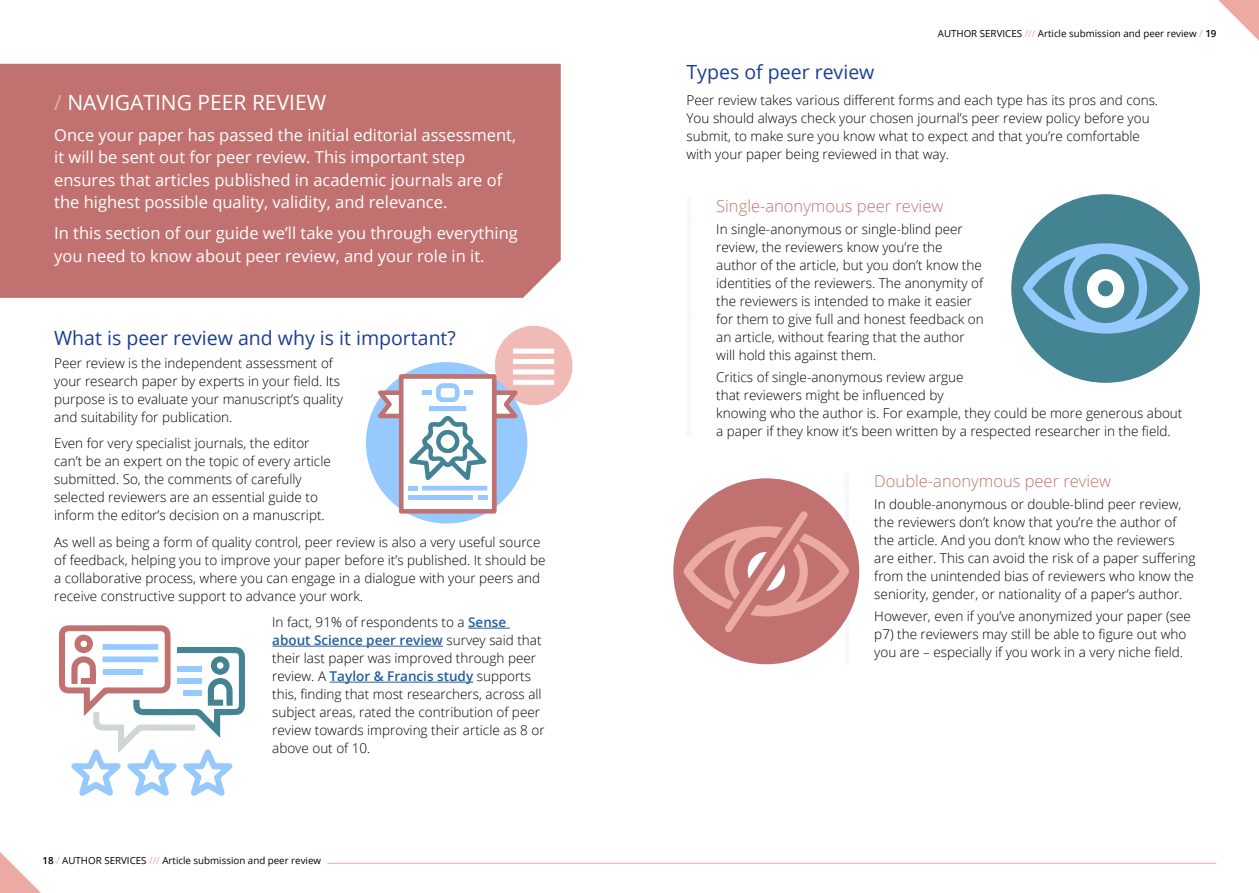
<style>
.page{position:relative;width:1259px;height:893px;background:#fff}
.page>*{position:absolute;margin:0;border:0;box-sizing:border-box;transform-origin:0 0}
.t1{font:21px "Open Sans";color:#fff}
.t2{font:19.5px "Open Sans";color:#1c3e93}
.t3{font:16.5px/22.5px "Open Sans";color:#fff}
.t4{font:300 16.5px "Open Sans";color:#c17270}
.t5{font:300 13.5px/18px "Open Sans";color:#000}
.t6{font:9.75px "Open Sans";color:#000}
.s1{color:#ecaaa5}
.s2{font-weight:600;color:#215e9e}
.s3{font-weight:600}
</style>
<div class="page">
<div style="left:495px;top:326px;width:77px;height:79px;background:#f0bbb7;border-radius:50%"></div>
<svg style="left:687px;top:198px;width:4px;height:237px"></svg>
<svg style="left:1218px;top:0;width:41px;height:41px"></svg>
<div style="left:0;top:64px;width:561px;height:234px;background:#c17270"></div>
<svg style="left:0;top:852px;width:41px;height:41px"></svg>
<hr style="left:468px;top:628px;width:42px;height:1px;background:#215e9e">
<hr style="left:272px;top:646px;width:171px;height:1px;background:#215e9e">
<hr style="left:330px;top:682px;width:143px;height:1px;background:#215e9e">
<div style="left:366px;top:362px;width:161px;height:161px;background:#96c9fd;border-radius:50%"></div>
<div style="left:1011px;top:194px;width:189px;height:189px;background:#448391;border-radius:50%"></div>
<hr style="left:327px;top:863px;width:889px;height:1px;background:#ecaaa5">
<svg style="left:59px;top:625px;width:186px;height:171px"></svg>
<svg style="left:377px;top:374px;width:141px;height:140px"></svg>
<div style="left:441px;top:435px;width:14px;height:14px;background:#fff;border-radius:50%"></div>
<div style="left:513px;top:349px;width:41px;height:5px;background:#fff"></div>
<div style="left:513px;top:359px;width:41px;height:5px;background:#fff"></div>
<div style="left:513px;top:369px;width:41px;height:5px;background:#fff"></div>
<div style="left:513px;top:380px;width:41px;height:5px;background:#fff"></div>
<svg style="left:1016px;top:238px;width:178px;height:100px"></svg>
<div style="left:1098px;top:281px;width:15px;height:15px;background:#448391;border-radius:50%"></div>
<svg style="left:677px;top:473px;width:178px;height:191px"></svg>
<h1 class="t1" style="left:54px;top:88px;width:273px"><span class="s1">/</span> NAVIGATING PEER REVIEW</h1>
<p class="t3" style="left:54px;top:123px;width:463px">Once your paper has passed the initial editorial assessment, it will be sent out for peer review. This important step ensures that articles published in academic journals are of the highest possible quality, validity, and relevance.</p>
<p class="t3" style="left:54px;top:221px;width:465px">In this section of our guide we’ll take you through everything you need to know about peer review, and your role in it.</p>
<h2 class="t2" style="left:54px;top:325px;width:403px">What is peer review and why is it important?</h2>
<p class="t5" style="left:54px;top:353px;width:290px">Peer review is the independent assessment of your research paper by experts in your field. Its purpose is to evaluate your manuscript’s quality and suitability for publication.</p>
<p class="t5" style="left:54px;top:434px;width:278px">Even for very specialist journals, the editor can’t be an expert on the topic of every article submitted. So, the comments of carefully selected reviewers are an essential guide to inform the editor’s decision on a manuscript.</p>
<p class="t5" style="left:54px;top:532px;width:493px">As well as being a form of quality control, peer review is also a very useful source of feedback, helping you to improve your paper before it’s published. It should be a collaborative process, where you can engage in a dialogue with your peers and receive constructive support to advance your work.</p>
<p class="t5" style="left:272px;top:613px;width:274px">In fact, 91% of respondents to a <span class="s2">Sense about Science peer review</span> survey said that their last paper was improved through peer review. A <span class="s2">Taylor &amp; Francis study</span> supports this, finding that most researchers, across all subject areas, rated the contribution of peer review towards improving their article as 8 or above out of 10.</p>
<p class="t6" style="left:43px;top:853px;width:280px"><span class="s3">18</span> <span class="s1">/</span> AUTHOR SERVICES <span class="s1">///</span> Article submission and peer review</p>
<p class="t6" style="left:938px;top:27px;width:280px">AUTHOR SERVICES <span class="s1">///</span> Article submission and peer review <span class="s1">/</span> <span class="s3">19</span></p>
<h2 class="t2" style="left:686px;top:58px;width:189px">Types of peer review</h2>
<p class="t5" style="left:686px;top:91px;width:473px">Peer review takes various different forms and each type has its pros and cons.<br>You should always check your chosen journal’s peer review policy before you submit, to make sure you know what to expect and that you’re comfortable with your paper being reviewed in that way.</p>
<p class="t4" style="left:716px;top:194px;width:229px">Single-anonymous peer review</p>
<p class="t5" style="left:716px;top:219px;width:269px">In single-anonymous or single-blind peer review, the reviewers know you’re the author of the article, but you don’t know the identities of the reviewers. The anonymity of the reviewers is intended to make it easier for them to give full and honest feedback on an article, without fearing that the author will hold this against them.</p>
<p class="t5" style="left:716px;top:368px;width:468px">Critics of single-anonymous review argue<br>that reviewers might be influenced by<br>knowing who the author is. For example, they could be more generous about a paper if they know it’s been written by a respected researcher in the field.</p>
<p class="t4" style="left:874px;top:469px;width:238px">Double-anonymous peer review</p>
<p class="t5" style="left:874px;top:495px;width:323px">In double-anonymous or double-blind peer review, the reviewers don’t know that you’re the author of the article. And you don’t know who the reviewers are either. This can avoid the risk of a paper suffering from the unintended bias of reviewers who know the seniority, gender, or nationality of a paper’s author.</p>
<p class="t5" style="left:874px;top:607px;width:318px">However, even if you’ve anonymized your paper (see p7) the reviewers may still be able to figure out who you are – especially if you work in a very niche field.</p>
</div>
